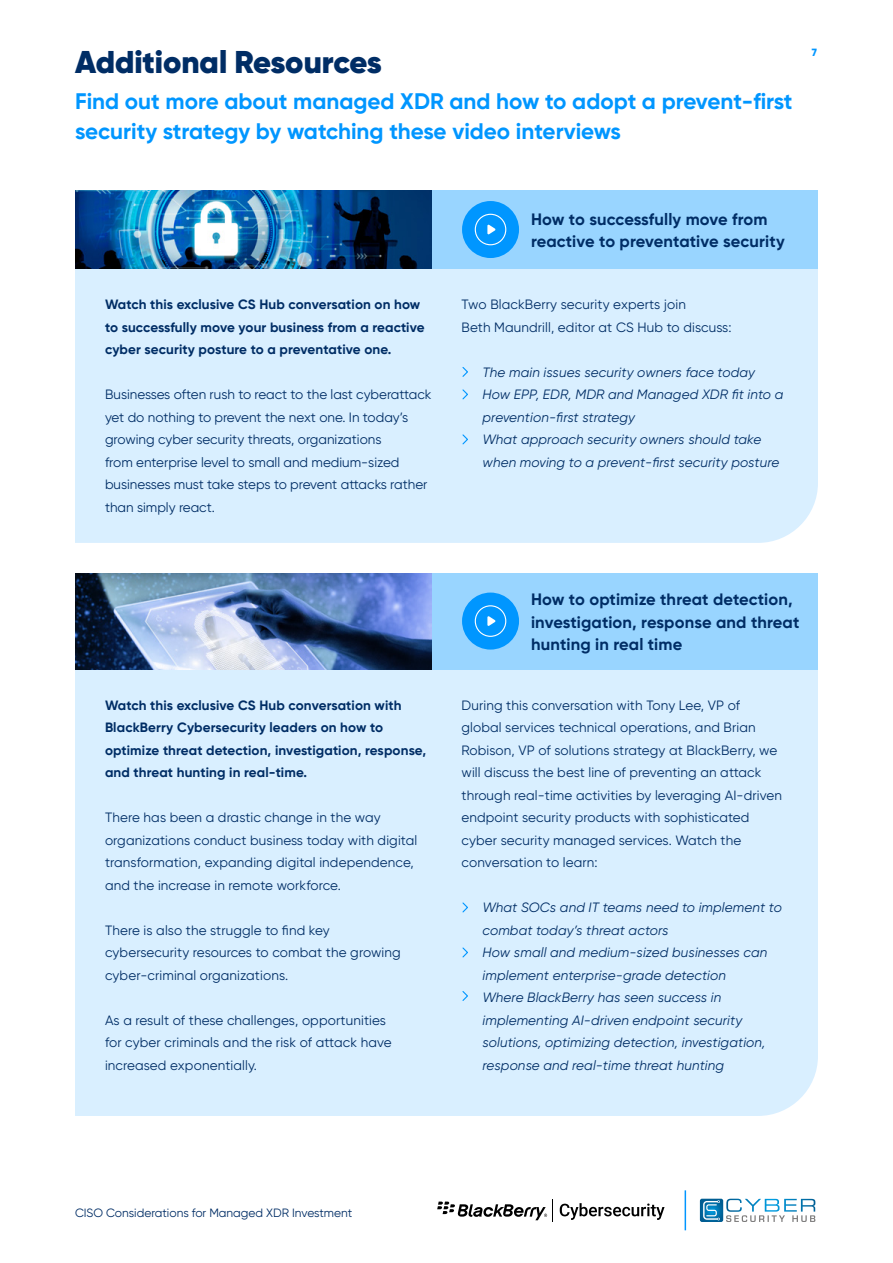
<style>
.page{position:relative;width:893px;height:1263px;background:#fff}
.page>*{position:absolute;margin:0;border:0;box-sizing:border-box;transform-origin:0 0}
.t1{font:900 31.5px "Gilroy";color:#002d65}
.t2{font:700 22.5px/30px "Gilroy";color:#0096ff}
.t3{font:700 16.5px/22.5px "Gilroy";letter-spacing:.01em;color:#002d65}
.t4{font:13.5px/22.5px "Gilroy";letter-spacing:.01em;color:#002d65}
.t5{font:italic 13.5px/22.5px "Gilroy";letter-spacing:.01em;color:#002d65}
.t6{font:700 13.5px/22.5px "Gilroy";letter-spacing:.01em;color:#002d65}
.t7{font:12px "Gilroy";color:#002d65}
.t8{font:800 10.5px "Gilroy";color:#0096ff}
</style>
<div class="page">
<hr style="left:685px;top:1190px;width:1px;height:40px;background:#0096ff">
<svg style="left:700px;top:1199px;width:115px;height:23px"></svg>
<svg style="left:437px;top:1199px;width:116px;height:22px"></svg>
<svg style="left:560px;top:1203px;width:104px;height:17px"></svg>
<div style="left:75px;top:268px;width:743px;height:275px;background:#d9efff"></div>
<div style="left:75px;top:190px;width:743px;height:78px;background:#99d5ff"></div>
<div style="left:75px;top:669px;width:743px;height:447px;background:#d9efff"></div>
<div style="left:75px;top:573px;width:743px;height:96px;background:#99d5ff"></div>
<svg style="left:461px;top:366px;width:8px;height:12px"></svg>
<svg style="left:461px;top:388px;width:8px;height:12px"></svg>
<svg style="left:461px;top:433px;width:8px;height:12px"></svg>
<div style="left:462px;top:593px;width:57px;height:57px;background:#0096ff;border-radius:50%"></div>
<div style="left:475px;top:605px;width:31px;height:32px;border:1px solid #fff;border-radius:50%"></div>
<svg style="left:487px;top:616px;width:9px;height:10px"></svg>
<svg style="left:461px;top:901px;width:8px;height:12px"></svg>
<svg style="left:461px;top:946px;width:8px;height:12px"></svg>
<svg style="left:461px;top:990px;width:8px;height:12px"></svg>
<img style="left:75px;top:190px;width:356px;height:78px">
<div style="left:462px;top:201px;width:57px;height:57px;background:#0096ff;border-radius:50%"></div>
<div style="left:475px;top:214px;width:31px;height:31px;border:1px solid #fff;border-radius:50%"></div>
<svg style="left:487px;top:224px;width:9px;height:11px"></svg>
<img style="left:75px;top:573px;width:356px;height:96px">
<p class="t1" style="left:75px;top:42px;width:308px">Additional Resources</p>
<p class="t2" style="left:75px;top:86px;width:719px">Find out more about managed XDR and how to adopt a prevent-first security strategy by watching these video interviews</p>
<p class="t8" style="left:812px;top:46px;width:7px">7</p>
<p class="t6" style="left:105px;top:293px;width:321px">Watch this exclusive CS Hub conversation on how to successfully move your business from a reactive cyber security posture to a preventative one.</p>
<p class="t4" style="left:105px;top:383px;width:328px">Businesses often rush to react to the last cyberattack yet do nothing to prevent the next one. In today’s growing cyber security threats, organizations<br>from enterprise level to small and medium-sized businesses must take steps to prevent attacks rather than simply react.</p>
<p class="t3" style="left:531px;top:208px;width:255px">How to successfully move from reactive to preventative security</p>
<p class="t4" style="left:461px;top:293px;width:226px">Two BlackBerry security experts join</p>
<p class="t4" style="left:461px;top:316px;width:271px">Beth Maundrill, editor at CS Hub to discuss:</p>
<p class="t5" style="left:482px;top:361px;width:274px">The main issues security owners face today</p>
<p class="t5" style="left:482px;top:383px;width:302px">How EPP, EDR, MDR and Managed XDR fit into a prevention-first strategy</p>
<p class="t5" style="left:482px;top:428px;width:298px">What approach security owners should take when moving to a prevent-first security posture</p>
<p class="t6" style="left:105px;top:694px;width:323px">Watch this exclusive CS Hub conversation with BlackBerry Cybersecurity leaders on how to optimize threat detection, investigation, response, and threat hunting in real-time.</p>
<p class="t4" style="left:105px;top:806px;width:314px">There has been a drastic change in the way organizations conduct business today with digital transformation, expanding digital independence, and the increase in remote workforce.</p>
<p class="t4" style="left:105px;top:919px;width:226px">There is also the struggle to find key</p>
<p class="t4" style="left:105px;top:941px;width:297px">cybersecurity resources to combat the growing cyber-criminal organizations.</p>
<p class="t4" style="left:105px;top:1009px;width:288px">As a result of these challenges, opportunities for cyber criminals and the risk of attack have increased exponentially.</p>
<p class="t3" style="left:531px;top:588px;width:270px">How to optimize threat detection, investigation, response and threat</p>
<p class="t3" style="left:531px;top:633px;width:153px">hunting in real time</p>
<p class="t4" style="left:461px;top:694px;width:322px">During this conversation with Tony Lee, VP of global services technical operations, and Brian Robison, VP of solutions strategy at BlackBerry, we will discuss the best line of preventing an attack through real-time activities by leveraging AI-driven endpoint security products with sophisticated cyber security managed services. Watch the conversation to learn:</p>
<p class="t5" style="left:482px;top:896px;width:301px">What SOCs and IT teams need to implement to combat today’s threat actors</p>
<p class="t5" style="left:482px;top:941px;width:286px">How small and medium-sized businesses can implement enterprise-grade detection</p>
<p class="t5" style="left:482px;top:986px;width:285px">Where BlackBerry has seen success in implementing AI-driven endpoint security solutions, optimizing detection, investigation, response and real-time threat hunting</p>
<p class="t7" style="left:75px;top:1205px;width:279px">CISO Considerations for Managed XDR Investment</p>
</div>
